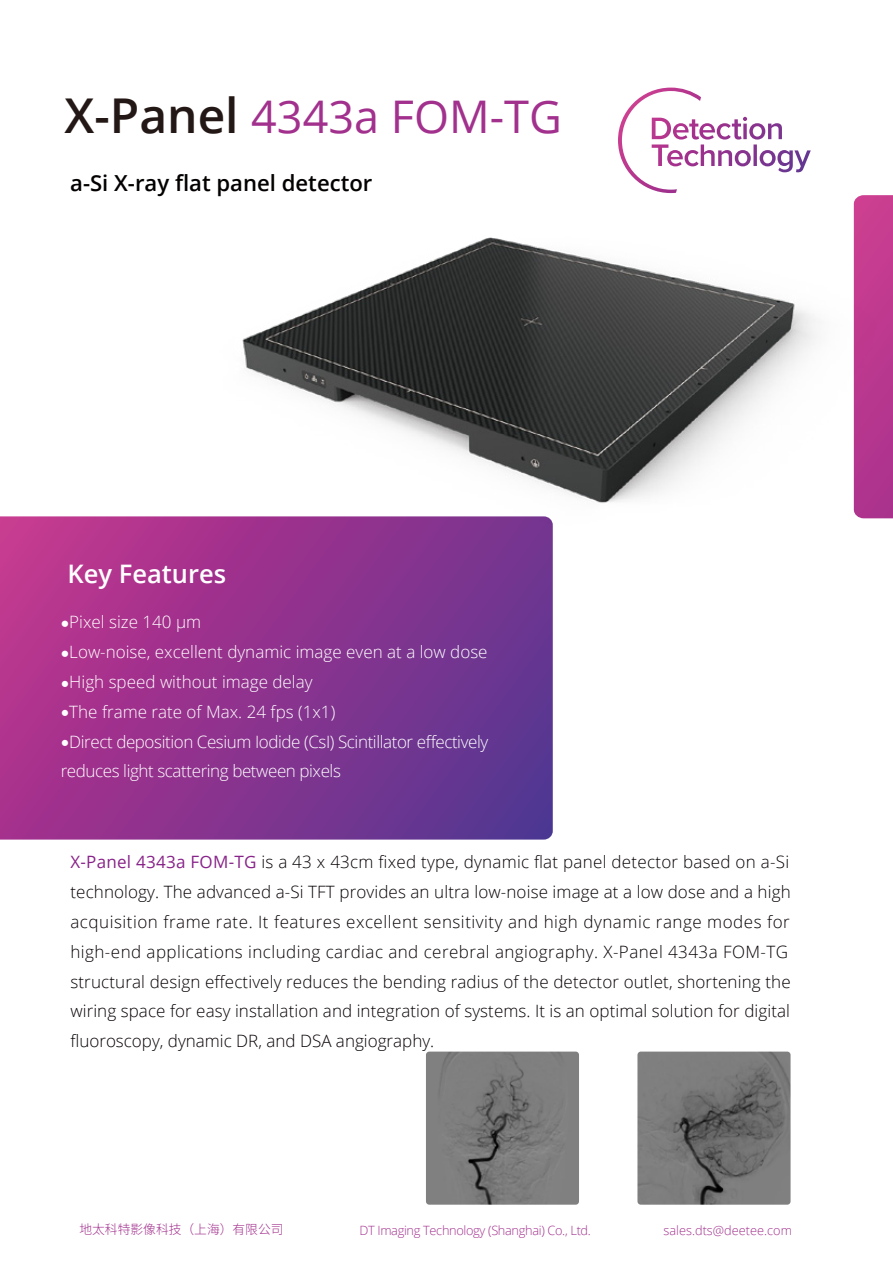
<style>
.page{position:relative;width:893px;height:1263px;background:#fff}
.page>*{position:absolute;margin:0;border:0;box-sizing:border-box;transform-origin:0 0}
.t1{font:45px "Open Sans";color:#a2308d}
.t2{font:600 25.5px "Open Sans";color:#fff}
.t3{font:600 22.05px "Open Sans";color:#040000}
.t4{font:300 16.95px/29.7px "Open Sans";letter-spacing:.005em;color:#070002}
.t5{font:300 16.95px "Open Sans";color:#fff}
.t6{font:300 16.95px/29.7px "Open Sans";letter-spacing:-.025em;color:#fff}
.t7{font:300 12.75px "Open Sans";letter-spacing:-.025em;color:#a2308d}
.t8{font:300 12.75px "Open Sans";color:#a2308d}
.t9{font:300 12.75px "Source Han Sans SC";color:#a2308d}
.s1{font-weight:600;font-size:48px;color:#231815}
.s2{font-family:"Adobe Song Std";font-size:8.55px}
.s3{font-family:"Deng Xian";font-weight:400;font-size:8.55px}
.s4{font-weight:400;color:#882389}
</style>
<div class="page">
<svg style="left:0;top:516px;width:553px;height:323px;background:#89348e"></svg>
<img style="left:426px;top:1051px;width:153px;height:154px">
<img style="left:637px;top:1051px;width:153px;height:154px">
<img style="left:63px;top:150px;width:830px;height:456px">
<svg style="left:618px;top:88px;width:175px;height:105px"></svg>
<h1 class="t1" style="left:65px;top:86px;width:499px"><span class="s1">X-Panel</span> 4343a FOM-TG</h1>
<h3 class="t3" style="left:70px;top:168px;width:304px">a-Si X-ray flat panel detector</h3>
<h2 class="t2" style="left:68px;top:556px;width:160px">Key Features</h2>
<p class="t5" style="left:61px;top:611px;width:142px"><span class="s2">●</span>Pixel size 140 μm</p>
<p class="t5" style="left:61px;top:640px;width:428px"><span class="s2">●</span>Low-noise, excellent dynamic image even at a low dose</p>
<p class="t5" style="left:61px;top:670px;width:253px"><span class="s3">●</span>High speed without image delay</p>
<p class="t5" style="left:61px;top:700px;width:276px"><span class="s3">●</span>The frame rate of Max. 24 fps (1x1)</p>
<p class="t6" style="left:61px;top:726px;width:429px"><span class="s3">●</span>Direct deposition Cesium Iodide (CsI) Scintillator effectively reduces light scattering between pixels</p>
<p class="t4" style="left:70px;top:847px;width:722px"><span class="s4">X-Panel 4343a FOM-TG</span> is a 43 x 43cm fixed type, dynamic flat panel detector based on a-Si technology. The advanced a-Si TFT provides an ultra low-noise image at a low dose and a high acquisition frame rate. It features excellent sensitivity and high dynamic range modes for high-end applications including cardiac and cerebral angiography. X-Panel 4343a FOM-TG structural design effectively reduces the bending radius of the detector outlet, shortening the wiring space for easy installation and integration of systems. It is an optimal solution for digital fluoroscopy, dynamic DR, and DSA angiography.</p>
<p class="t9" style="left:79px;top:1222px;width:206px">地太科特影像科技（上海）有限公司</p>
<p class="t7" style="left:359px;top:1222px;width:233px">DT Imaging Technology (Shanghai) Co., Ltd.</p>
<p class="t8" style="left:663px;top:1222px;width:130px">sales.dts@deetee.com</p>
</div>
